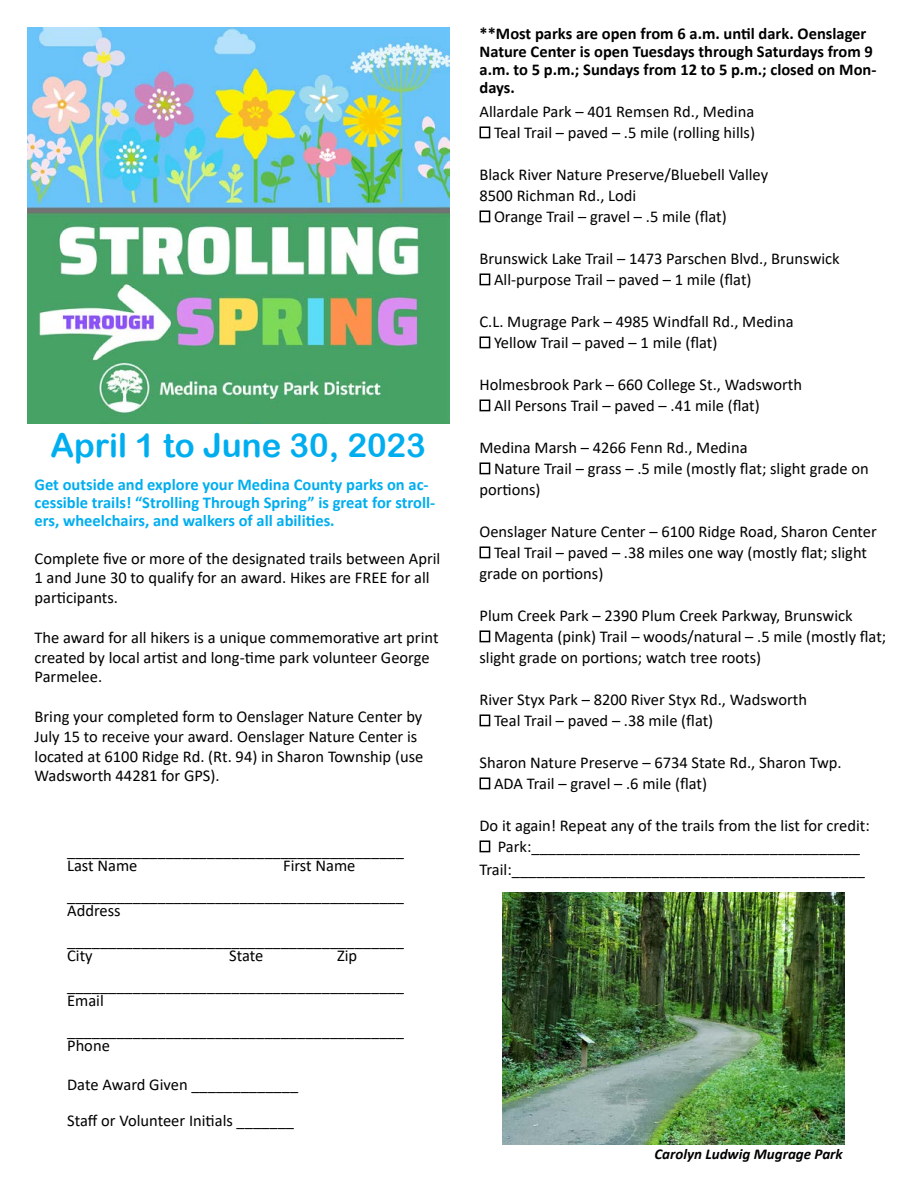
<style>
.page{position:relative;width:918px;height:1188px;background:#fff}
.page>*{position:absolute;margin:0;border:0;box-sizing:border-box;transform-origin:0 0}
.t1{font:33px "Arial Rounded MT Bold";color:#00aeef}
.t2{font:16.5px/21px "Calibri";color:#000}
.t3{font:700 16.5px/18px "Calibri";color:#000}
.t4{font:700 16.5px/18px "Calibri";color:#00aeef}
.t5{font:italic 700 15px "Calibri";color:#000}
</style>
<div class="page">
<div style="left:480px;top:126px;width:10px;height:12px;border:2px solid #000"></div>
<div style="left:480px;top:210px;width:10px;height:12px;border:2px solid #000"></div>
<div style="left:480px;top:273px;width:10px;height:12px;border:2px solid #000"></div>
<div style="left:480px;top:336px;width:10px;height:12px;border:2px solid #000"></div>
<div style="left:480px;top:399px;width:10px;height:12px;border:2px solid #000"></div>
<div style="left:480px;top:462px;width:10px;height:12px;border:2px solid #000"></div>
<div style="left:480px;top:546px;width:10px;height:12px;border:2px solid #000"></div>
<div style="left:480px;top:630px;width:10px;height:12px;border:2px solid #000"></div>
<div style="left:480px;top:714px;width:10px;height:12px;border:2px solid #000"></div>
<div style="left:480px;top:777px;width:10px;height:12px;border:2px solid #000"></div>
<div style="left:480px;top:840px;width:10px;height:12px;border:2px solid #000"></div>
<img style="left:27px;top:27px;width:422px;height:397px">
<img style="left:502px;top:892px;width:342px;height:253px">
<h1 class="t1" style="left:50px;top:426px;width:377px">April 1 to June 30, 2023</h1>
<p class="t4" style="left:35px;top:475px;width:402px">Get outside and explore your Medina County parks on ac&shy;cessible trails! “Strolling Through Spring” is great for stroll&shy;ers, wheelchairs, and walkers of all abilities.</p>
<p class="t2" style="left:35px;top:548px;width:407px;line-height:19.8px">Complete five or more of the designated trails between April<br>1 and June 30 to qualify for an award. Hikes are FREE for all participants.</p>
<p class="t2" style="left:35px;top:627px;width:406px;line-height:19.8px">The award for all hikers is a unique commemorative art print created by local artist and long-time park volunteer George<br>Parmelee.</p>
<p class="t2" style="left:35px;top:706px;width:390px;line-height:19.8px">Bring your completed form to Oenslager Nature Center by July 15 to receive your award. Oenslager Nature Center is located at 6100 Ridge Rd. (Rt. 94) in Sharon Township (use Wadsworth 44281 for GPS).</p>
<p class="t2" style="left:67px;top:843px;width:338px;line-height:15px">_________________________________________<br>Last Name</p>
<p class="t2" style="left:67px;top:850px;width:338px;line-height:30px;text-indent:216px">First Name _________________________________________</p>
<p class="t2" style="left:67px;top:895px;width:338px;line-height:30px">Address _________________________________________</p>
<p class="t2" style="left:67px;top:945px;width:27px">City</p>
<p class="t2" style="left:229px;top:945px;width:36px">State</p>
<p class="t2" style="left:67px;top:940px;width:338px;line-height:30px;text-indent:270px">Zip _________________________________________</p>
<p class="t2" style="left:67px;top:985px;width:338px;line-height:30px">Email _________________________________________</p>
<p class="t2" style="left:67px;top:1035px;width:44px">Phone</p>
<p class="t2" style="left:67px;top:1066px;width:233px;line-height:36px">Date Award Given _____________<br>Staff or Volunteer Initials _______</p>
<p class="t3" style="left:480px;top:25px;width:398px">**Most parks are open from 6 a.m. until dark. Oenslager Nature Center is open Tuesdays through Saturdays from 9 a.m. to 5 p.m.; Sundays from 12 to 5 p.m.; closed on Mon&shy;days.</p>
<p class="t2" style="left:480px;top:101px;width:277px;text-align:right">Allardale Park – 401 Remsen Rd., Medina<br>Teal Trail – paved – .5 mile (rolling hills)</p>
<p class="t2" style="left:480px;top:164px;width:290px">Black River Nature Preserve/Bluebell Valley</p>
<p class="t2" style="left:480px;top:185px;width:158px">8500 Richman Rd., Lodi</p>
<p class="t2" style="left:494px;top:206px;width:234px">Orange Trail – gravel – .5 mile (flat)</p>
<p class="t2" style="left:494px;top:248px;width:347px;text-indent:-15px">Brunswick Lake Trail – 1473 Parschen Blvd., Brunswick<br>All-purpose Trail – paved – 1 mile (flat)</p>
<p class="t2" style="left:494px;top:311px;width:301px;text-indent:-15px">C.L. Mugrage Park – 4985 Windfall Rd., Medina<br>Yellow Trail – paved – 1 mile (flat)</p>
<p class="t2" style="left:494px;top:374px;width:309px;text-indent:-15px">Holmesbrook Park – 660 College St., Wadsworth<br>All Persons Trail – paved – .41 mile (flat)</p>
<p class="t2" style="left:480px;top:437px;width:270px">Medina Marsh – 4266 Fenn Rd., Medina</p>
<p class="t2" style="left:494px;top:458px;width:376px">Nature Trail – grass – .5 mile (mostly flat; slight grade on</p>
<p class="t2" style="left:480px;top:479px;width:63px">portions)</p>
<p class="t2" style="left:480px;top:521px;width:399px">Oenslager Nature Center – 6100 Ridge Road, Sharon Center</p>
<p class="t2" style="left:494px;top:542px;width:375px">Teal Trail – paved – .38 miles one way (mostly flat; slight</p>
<p class="t2" style="left:480px;top:563px;width:125px">grade on portions)</p>
<p class="t2" style="left:480px;top:605px;width:375px">Plum Creek Park – 2390 Plum Creek Parkway, Brunswick</p>
<p class="t2" style="left:494px;top:626px;width:394px">Magenta (pink) Trail – woods/natural – .5 mile (mostly flat;</p>
<p class="t2" style="left:480px;top:647px;width:283px">slight grade on portions; watch tree roots)</p>
<p class="t2" style="left:494px;top:689px;width:314px;text-indent:-15px">River Styx Park – 8200 River Styx Rd., Wadsworth<br>Teal Trail – paved – .38 mile (flat)</p>
<p class="t2" style="left:494px;top:752px;width:349px;text-indent:-15px">Sharon Nature Preserve – 6734 State Rd., Sharon Twp.<br>ADA Trail – gravel – .6 mile (flat)</p>
<p class="t2" style="left:480px;top:815px;width:392px;text-align:center">Do it again! Repeat any of the trails from the list for credit:<br>Park:________________________________________</p>
<p class="t2" style="left:480px;top:858px;width:387px">Trail:___________________________________________</p>
<p class="t5" style="left:655px;top:1144px;width:190px">Carolyn Ludwig Mugrage Park</p>
</div>
